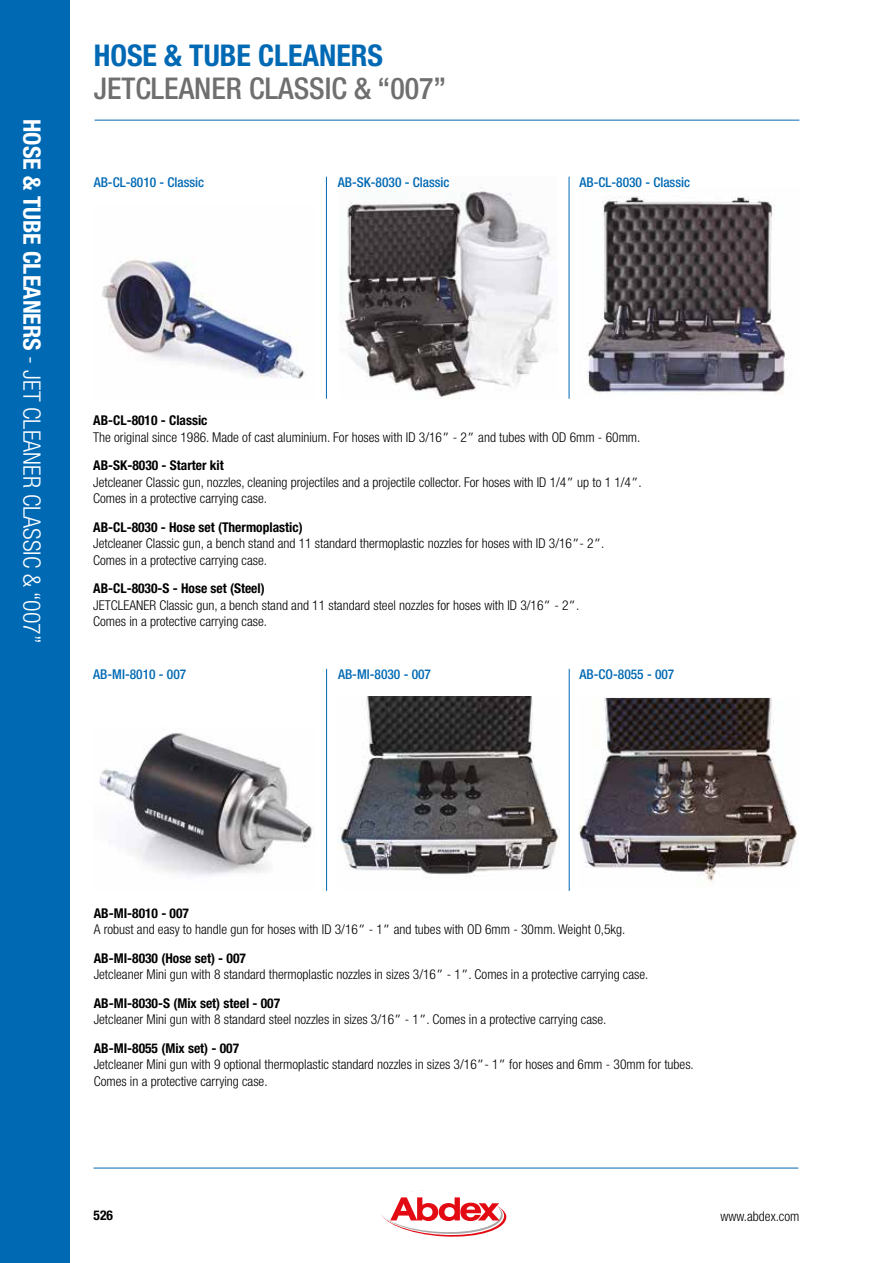
<style>
.page{position:relative;width:893px;height:1263px;background:#fff}
.page>*{position:absolute;margin:0;border:0;box-sizing:border-box;transform-origin:0 0}
.t1{font:500 condensed 30px "Helvetica Neue";color:#706f6f}
.t2{font:700 condensed 30px "Helvetica Neue";color:#0069b4}
.t3{font:300 condensed 24px "Helvetica Neue";color:#fff}
.t4{font:300 condensed 13.5px/16.5px "Helvetica Neue";color:#000}
.t5{font:500 condensed 13.5px "Helvetica Neue";color:#0069b4}
.t6{font:700 condensed 13.5px "Helvetica Neue";color:#000}
.s1{font-weight:700}
.s2{font-family:"Frutiger";font-stretch:normal}
</style>
<div class="page">
<div style="left:0;top:0;width:70px;height:1263px;background:#0069b4"></div>
<hr style="left:95px;top:120px;width:704px;height:1px;background:#0069b4">
<hr style="left:94px;top:1168px;width:704px;height:1px;background:#0069b4">
<svg style="left:381px;top:1191px;width:125px;height:46px"></svg>
<img style="left:587px;top:196px;width:200px;height:199px">
<img style="left:101px;top:258px;width:204px;height:121px">
<img style="left:340px;top:191px;width:213px;height:206px">
<hr style="left:326px;top:177px;width:1px;height:222px;background:#0069b4">
<hr style="left:569px;top:177px;width:1px;height:222px;background:#0069b4">
<img style="left:580px;top:699px;width:217px;height:183px">
<div style="left:578px;top:697px;width:221px;height:194px;border:1px solid #fff"></div>
<img style="left:99px;top:733px;width:216px;height:143px">
<img style="left:338px;top:697px;width:222px;height:181px">
<hr style="left:326px;top:669px;width:1px;height:222px;background:#0069b4">
<hr style="left:569px;top:669px;width:1px;height:222px;background:#0069b4">
<h2 class="t3" style="left:46px;top:119px;width:526px;rotate:90deg"><span class="s1">Hose &amp; Tube Cleaners</span> - Jet Cleaner Classic &amp; “007”</h2>
<h1 class="t2" style="left:94px;top:37px;width:291px">Hose &amp; Tube Cleaners</h1>
<h1 class="t1" style="left:94px;top:70px;width:354px">JetCleaner Classic &amp; “007”</h1>
<p class="t5" style="left:94px;top:174px;width:112px">AB-CL-8010 - Classic</p>
<p class="t5" style="left:338px;top:174px;width:113px">AB-SK-8030 - Classic</p>
<p class="t5" style="left:579px;top:174px;width:112px">AB-CL-8030 - Classic</p>
<p class="t4" style="left:93px;top:412px;width:549px"><span class="s1">AB-CL-8010 - Classic<br></span>The original since 1986. Made of cast aluminium. For hoses with ID 3/16<span class="s2">”</span> - 2<span class="s2">”</span> and tubes with OD 6mm - 60mm.</p>
<p class="t4" style="left:93px;top:457px;width:550px"><span class="s1">AB -SK-8030 - Starter kit<br></span>Jetcleaner Classic gun, nozzles, cleaning projectiles and a projectile collector. For hoses with ID 1/4<span class="s2">”</span> up to 1 1/4<span class="s2">”</span>.<br>Comes in a protective carrying case.</p>
<p class="t4" style="left:93px;top:519px;width:513px"><span class="s1">AB-CL-8030 - Hose set (Thermoplastic)<br></span>Jetcleaner Classic gun, a bench stand and 11 standard thermoplastic nozzles for hoses with ID 3/16<span class="s2">”</span>- 2<span class="s2">”</span>.<br>Comes in a protective carrying case.</p>
<p class="t6" style="left:93px;top:580px;width:173px">AB -CL-8030-S - Hose set (Steel)</p>
<p class="t4" style="left:93px;top:597px;width:32px">JETCLEANER</p>
<p class="t4" style="left:93px;top:597px;width:488px;text-indent:66px">Classic gun, a bench stand and 11 standard steel nozzles for hoses with ID 3/16<span class="s2">”</span> - 2<span class="s2">”</span>.<br>Comes in a protective carrying case.</p>
<p class="t5" style="left:93px;top:667px;width:95px">AB-MI-8010 - 007</p>
<p class="t5" style="left:338px;top:667px;width:95px">AB-MI-8030 - 007</p>
<p class="t5" style="left:580px;top:667px;width:96px">AB-CO-8055 - 007</p>
<p class="t4" style="left:94px;top:904px;width:533px"><span class="s1">AB-MI-8010 - 007<br></span>A robust and easy to handle gun for hoses with ID 3/16<span class="s2">”</span> - 1<span class="s2">”</span> and tubes with OD 6mm - 30mm. Weight 0,5kg.</p>
<p class="t4" style="left:94px;top:949px;width:556px"><span class="s1">AB -MI-8030 (Hose set) - 007<br></span>Jetcleaner Mini gun with 8 standard thermoplastic nozzles in sizes 3/16<span class="s2">”</span> - 1<span class="s2">”</span>. Comes in a protective carrying case.</p>
<p class="t4" style="left:94px;top:994px;width:514px"><span class="s1">AB -MI-8030-S (Mix set) steel - 007<br></span>Jetcleaner Mini gun with 8 standard steel nozzles in sizes 3/16<span class="s2">”</span> - 1<span class="s2">”</span>. Comes in a protective carrying case.</p>
<p class="t4" style="left:94px;top:1039px;width:602px"><span class="s1">AB -MI-8055 (Mix set) - 007<br></span>Jetcleaner Mini gun with 9 optional thermoplastic standard nozzles in sizes 3/16<span class="s2">”</span>- 1<span class="s2">”</span> for hoses and 6mm - 30mm for tubes.<br>Comes in a protective carrying case.</p>
<p class="t6" style="left:94px;top:1207px;width:21px">526</p>
<p class="t4" style="left:720px;top:1207px;width:81px">www.abdex.com</p>
</div>
